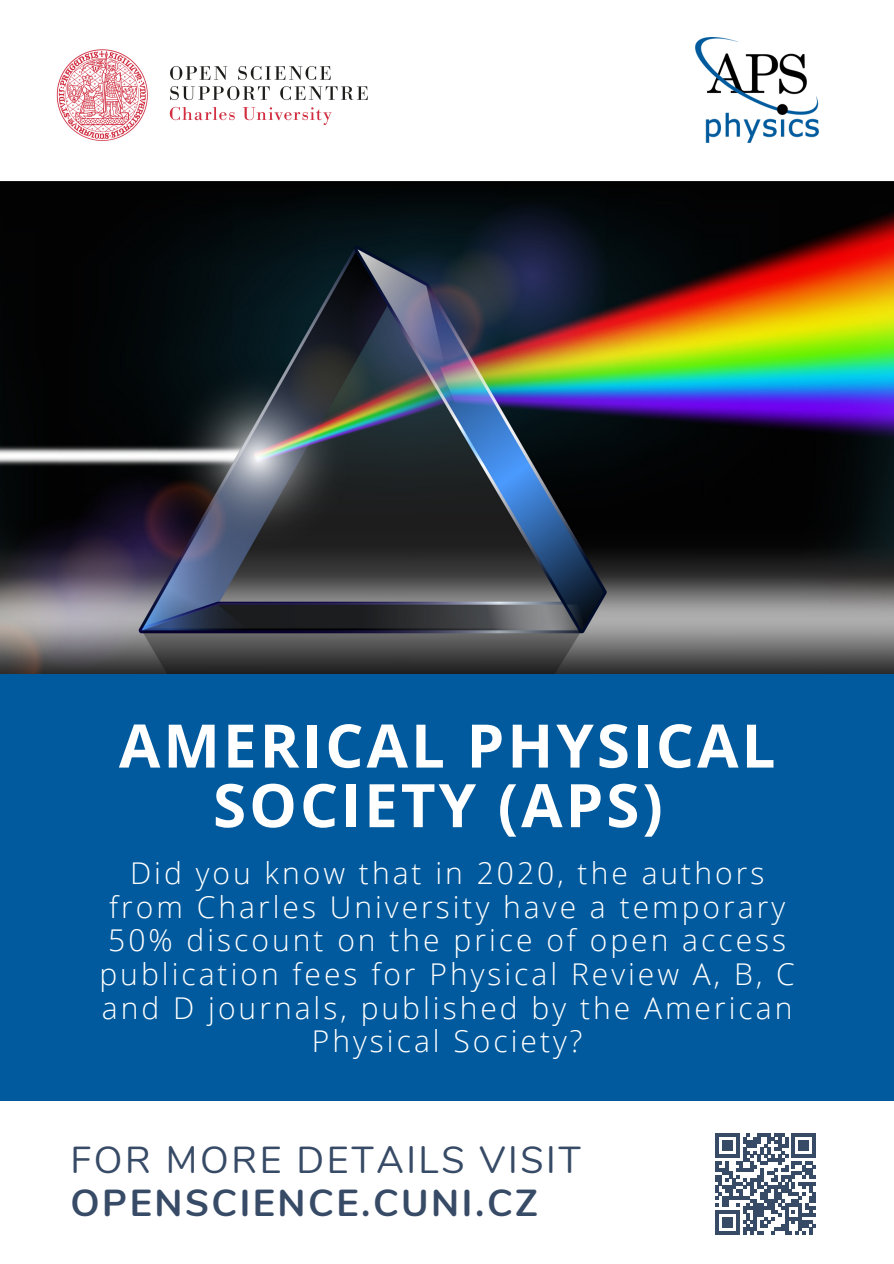
<style>
.page{position:relative;width:894px;height:1264px;background:#fff}
.page>*{position:absolute;margin:0;border:0;box-sizing:border-box;transform-origin:0 0}
.t1{font:700 60px/59.6px "Open Sans";letter-spacing:.05em;color:#fff;text-align:center}
.t2{font:37.5px "Nunito";letter-spacing:.07em;color:#374a66}
.t3{font:700 37.5px "Nunito";letter-spacing:.07em;color:#374a66}
.t4{font:300 30px/33.5px "Open Sans";letter-spacing:.1em;color:#fff;text-align:center}
</style>
<div class="page">
<img style="left:0;top:181px;width:893px;height:494px">
<div style="left:0;top:675px;width:893px;height:429px;background:#005a9d"></div>
<div style="left:0;top:1101px;width:893px;height:162px;background:#fff"></div>
<svg style="left:715px;top:1133px;width:100px;height:101px"></svg>
<img style="left:695px;top:37px;width:122px;height:105px">
<img style="left:56px;top:49px;width:312px;height:92px">
<h1 class="t1" style="left:119px;top:714px;width:658px">AMERICAL PHYSICAL<br>SOCIETY (APS)</h1>
<p class="t4" style="left:99px;top:856px;width:696px">Did you know that in 2020, the authors from Charles University have a temporary 50% discount on the price of open access publication fees for Physical Review A, B, C and D journals, published by the American Physical Society?</p>
<p class="t2" style="left:70px;top:1135px;width:512px">FOR MORE DETAILS VISIT</p>
<p class="t3" style="left:70px;top:1177px;width:468px">OPENSCIENCE.CUNI.CZ</p>
</div>
